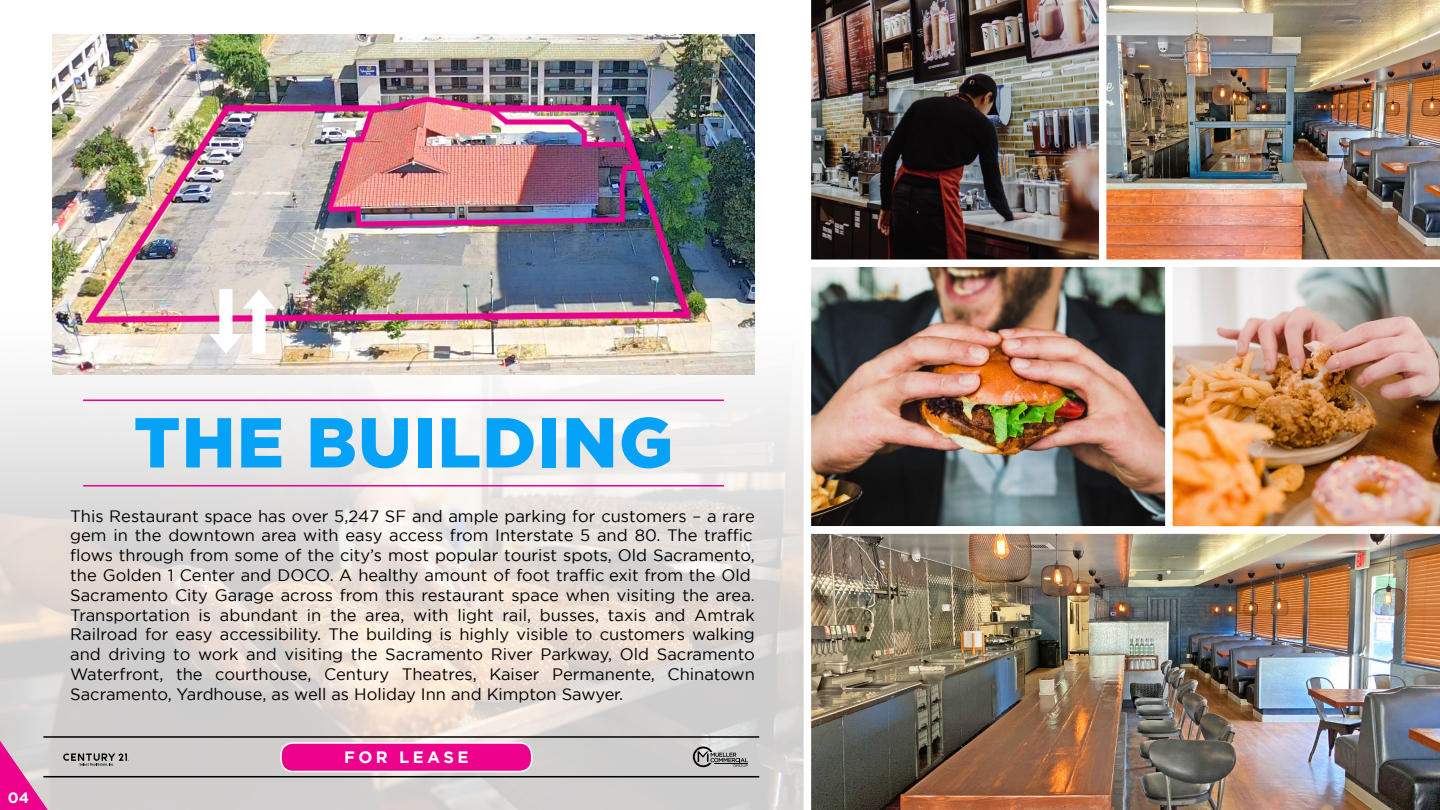
<style>
.page{position:relative;width:1440px;height:810px;background:#fff}
.page>*{position:absolute;margin:0;border:0;box-sizing:border-box;transform-origin:0 0}
.t1{font:900 70.5px "Gotham";letter-spacing:.02em;color:#05a2f7}
.t2{font:16.5px/19.8px "Gotham";color:#000}
.t3{font:700 16.5px "Gotham";letter-spacing:.2em;color:#fff}
.t4{font:700 15px "Gotham";color:#fff}
</style>
<div class="page">
<img style="left:0;top:382px;width:803px;height:428px">
<img style="left:811px;top:534px;width:628px;height:276px">
<img style="left:1106px;top:0;width:333px;height:260px">
<img style="left:811px;top:267px;width:354px;height:259px">
<img style="left:811px;top:0;width:287px;height:260px">
<img style="left:1172px;top:267px;width:267px;height:259px">
<img style="left:52px;top:34px;width:703px;height:341px">
<hr style="left:83px;top:400px;width:641px;height:1px;background:#ec008c">
<hr style="left:83px;top:485px;width:641px;height:2px;background:#ec008c">
<hr style="left:43px;top:736px;width:716px;height:2px;background:#000">
<hr style="left:43px;top:776px;width:716px;height:1px;background:#000">
<svg style="left:63px;top:753px;width:66px;height:13px"></svg>
<div style="left:281px;top:743px;width:250px;height:28px;background:#ec008c;border-radius:12px"></div>
<div style="left:280px;top:742px;width:252px;height:30px;border:2px solid #fff;border-radius:12px"></div>
<svg style="left:692px;top:747px;width:56px;height:20px"></svg>
<svg style="left:0;top:741px;width:48px;height:69px;background:#e16aaf"></svg>
<svg style="left:209px;top:289px;width:66px;height:65px"></svg>
<p class="t4" style="left:8px;top:789px;width:23px">04</p>
<h1 class="t1" style="left:134px;top:402px;width:541px">THE BUILDING</h1>
<p class="t2" style="left:70px;top:506px;width:686px">This Restaurant space has over 5,247 SF and ample parking for customers – a rare gem in the downtown area with easy access from Interstate 5 and 80. The traffic flows through from some of the city’s most popular tourist spots, Old Sacramento, the Golden 1 Center and DOCO. A healthy amount of foot traffic exit from the Old Sacramento City Garage across from this restaurant space when visiting the area.<br>Transportation is abundant in the area, with light rail, busses, taxis and Amtrak Railroad for easy accessibility. The building is highly visible to customers walking and driving to work and visiting the Sacramento River Parkway, Old Sacramento Waterfront, the courthouse, Century Theatres, Kaiser Permanente, Chinatown Sacramento, Yardhouse, as well as Holiday Inn and Kimpton Sawyer.</p>
<p class="t3" style="left:344px;top:747px;width:126px">FOR LEASE</p>
</div>
